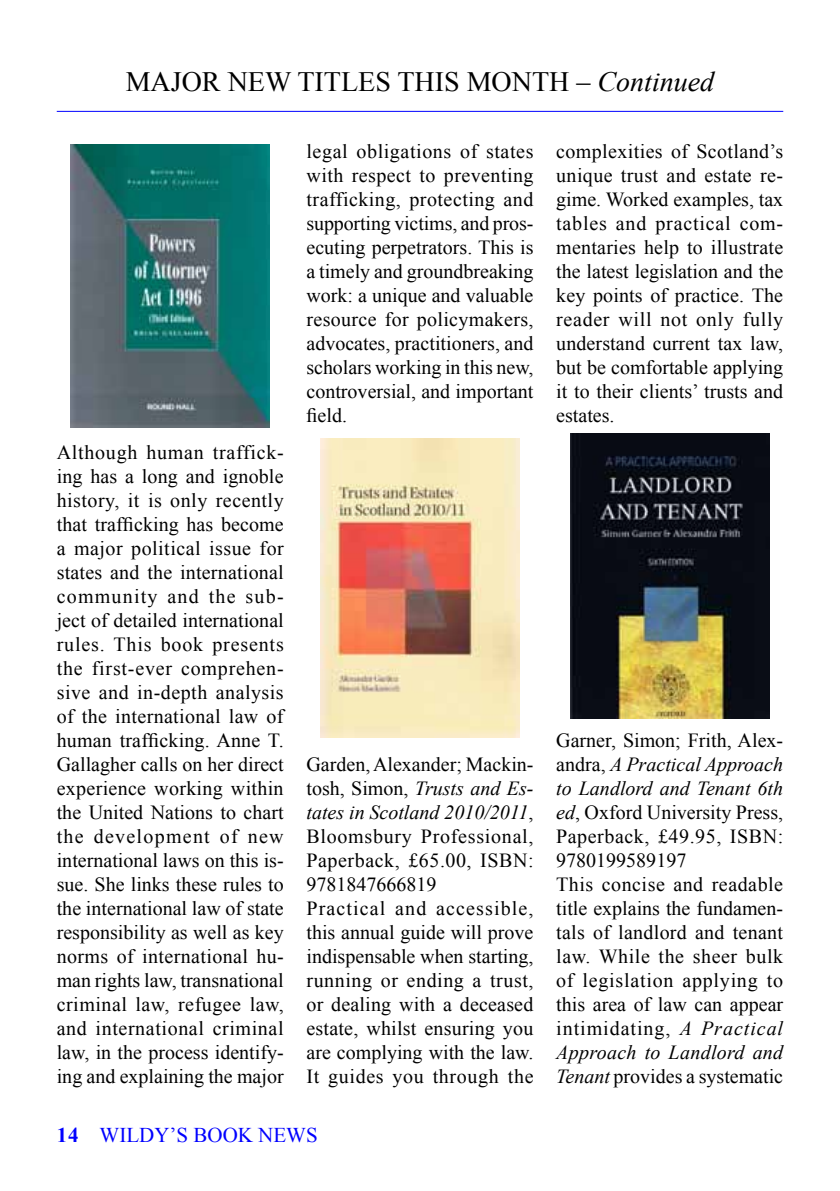
<style>
.page{position:relative;width:840px;height:1191px;background:#fff}
.page>*{position:absolute;margin:0;border:0;box-sizing:border-box;transform-origin:0 0}
.t1{font:28px "Times New Roman";color:#000}
.t2{font:21px "Times New Roman";color:#00f}
.t3{font:20px/24px "Times New Roman";color:#000;text-align:justify}
.s1{font-style:italic}
.s2{font-weight:700}
</style>
<div class="page">
<hr style="left:57px;top:111px;width:725px;height:1px;background:#00f">
<img style="left:70px;top:144px;width:200px;height:283px">
<img style="left:320px;top:438px;width:199px;height:299px">
<img style="left:570px;top:434px;width:199px;height:284px">
<h1 class="t1" style="left:126px;top:63px;width:590px">MAJOR NEW TITLES THIS MONTH – <span class="s1">Continued</span></h1>
<p class="t3" style="left:57px;top:440px;width:228px">Although human traffick&shy;ing has a long and ignoble history, it is only recently that trafficking has become a major political issue for states and the international community and the sub&shy;ject of detailed international rules. This book presents the first-ever comprehen&shy;sive and in-depth analysis of the international law of human trafficking. Anne T.<br>Gallagher calls on her direct experience working within the United Nations to chart the development of new international laws on this is&shy;sue. She links these rules to the international law of state responsibility as well as key norms of international hu&shy;man rights law, transnational criminal law, refugee law, and international criminal law, in the process identify&shy;ing and explaining the major</p>
<p class="t3" style="left:306px;top:139px;width:228px">legal obligations of states with respect to preventing trafficking, protecting and supporting victims, and pros&shy;ecuting perpetrators. This is a timely and groundbreaking work: a unique and valuable resource for policymakers, advocates, practitioners, and scholars working in this new, controversial, and important field.</p>
<p class="t3" style="left:556px;top:139px;width:228px">complexities of Scotland’s unique trust and estate re&shy;gime. Worked examples, tax tables and practical com&shy;mentaries help to illustrate the latest legislation and the key points of practice. The reader will not only fully understand current tax law, but be comfortable applying it to their clients’ trusts and estates.</p>
<p class="t3" style="left:306px;top:752px;width:228px;text-align:left">Garden, Alexander; Mackin&shy;tosh, Simon, <span class="s1">Trusts and Es&shy;tates in Scotland 2010/2011</span>,<br>Bloomsbury Professional,<br>Paperback, £65.00, ISBN:<br>9781847666819<br>Practical and accessible, this annual guide will prove indispensable when starting, running or ending a trust, or dealing with a deceased estate, whilst ensuring you are complying with the law.<br>It guides you through the</p>
<p class="t3" style="left:556px;top:728px;width:228px;text-align:left">Garner, Simon; Frith, Alex&shy;andra, <span class="s1">A Practical Approach to Landlord and Tenant 6th ed</span>, Oxford University Press,<br>Paperback, £49.95, ISBN:<br>9780199589197<br>This concise and readable title explains the fundamen&shy;tals of landlord and tenant law. While the sheer bulk of legislation applying to this area of law can appear intimidating, <span class="s1">A Practical<br>Approach to Landlord and<br>Tenant</span> provides a systematic</p>
<p class="t2" style="left:57px;top:1120px;width:262px"><span class="s2">14</span> WILDY’S BOOK NEWS</p>
</div>
